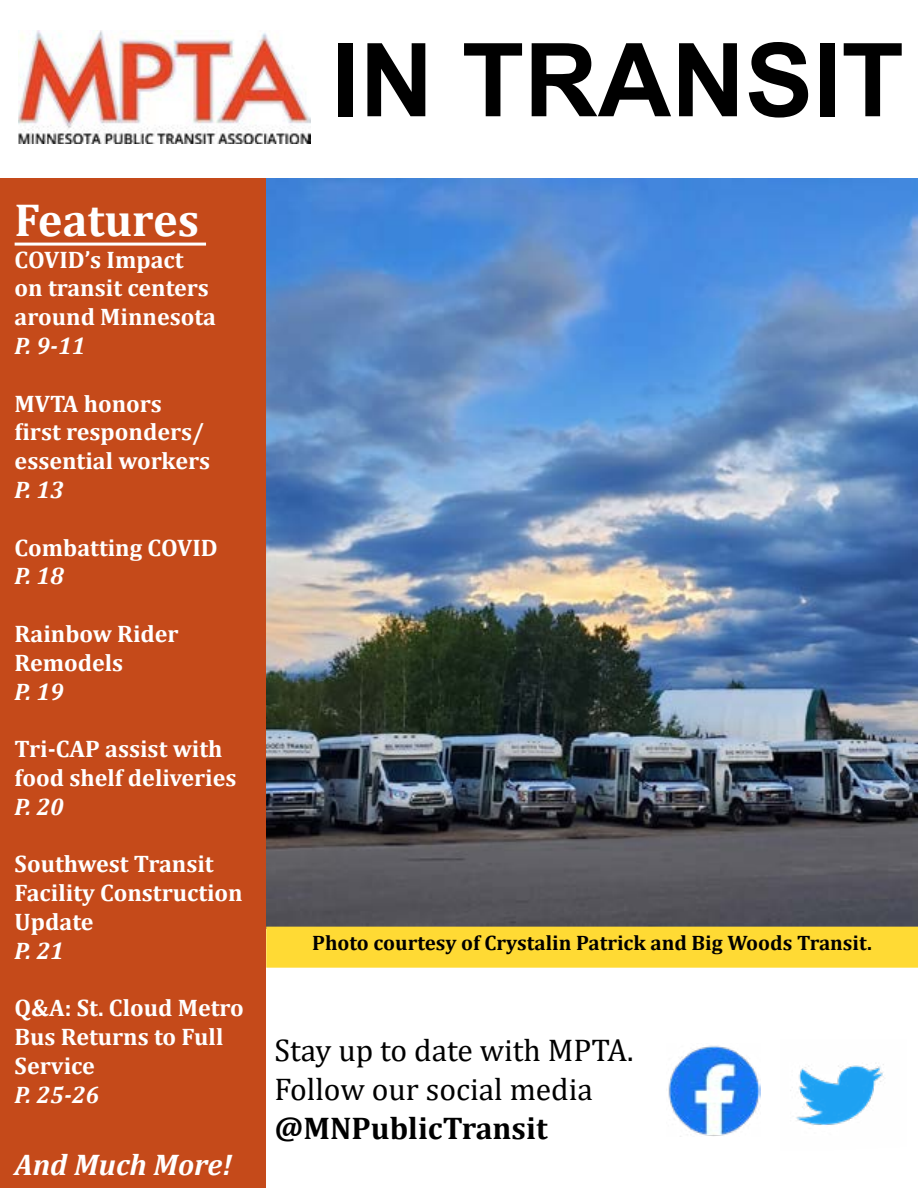
<style>
.page{position:relative;width:918px;height:1188px;background:#fff}
.page>*{position:absolute;margin:0;border:0;box-sizing:border-box;transform-origin:0 0}
.t1{font:700 102px "Arial";color:#000}
.t2{font:700 46.5px "Cambria";color:#fff}
.t3{font:31.5px/39px "Cambria";color:#000}
.t4{font:700 31.5px "Cambria";color:#000}
.t5{font:italic 700 30px "Cambria";color:#fff}
.t6{font:700 24px/28.8px "Cambria";color:#fff}
.t7{font:italic 700 24px "Cambria";color:#fff}
.t8{font:700 21px "Cambria";color:#000}
</style>
<div class="page">
<div style="left:0;top:178px;width:266px;height:1010px;background:#c54a1a"></div>
<img style="left:18px;top:30px;width:292px;height:114px">
<img style="left:668px;top:1045px;width:92px;height:92px">
<img style="left:790px;top:1063px;width:94px;height:62px">
<img style="left:266px;top:178px;width:652px;height:749px">
<div style="left:267px;top:927px;width:650px;height:40px;background:#ffda34"></div>
<div style="left:266px;top:927px;width:652px;height:41px;border:2px solid #ffda34"></div>
<hr style="left:15px;top:243px;width:191px;height:3px;background:#fff">
<h1 class="t1" style="left:332px;top:9px;width:574px">IN TRANSIT</h1>
<h2 class="t2" style="left:15px;top:187px;width:186px">Features</h2>
<p class="t6" style="left:15px;top:244px;width:203px">COVID’s Impact on transit centers around Minnesota</p>
<p class="t7" style="left:15px;top:329px;width:72px">P. 9-11</p>
<p class="t6" style="left:15px;top:388px;width:197px">MVTA honors first responders/ essential workers</p>
<p class="t7" style="left:15px;top:473px;width:51px">P. 13</p>
<p class="t6" style="left:15px;top:532px;width:205px">Combatting COVID</p>
<p class="t7" style="left:15px;top:559px;width:51px">P. 18</p>
<p class="t6" style="left:15px;top:619px;width:166px">Rainbow Rider<br>Remodels</p>
<p class="t7" style="left:15px;top:675px;width:51px">P. 19</p>
<p class="t6" style="left:15px;top:734px;width:223px">Tri-CAP assist with food shelf deliveries</p>
<p class="t7" style="left:15px;top:790px;width:51px">P. 20</p>
<p class="t6" style="left:15px;top:849px;width:230px">Southwest Transit<br>Facility Construction<br>Update</p>
<p class="t7" style="left:15px;top:934px;width:51px">P. 21</p>
<p class="t6" style="left:15px;top:993px;width:231px">Q&amp;A: St. Cloud Metro<br>Bus Returns to Full<br>Service</p>
<p class="t7" style="left:15px;top:1078px;width:86px">P. 25-26</p>
<p class="t5" style="left:15px;top:1143px;width:219px">And Much More!</p>
<p class="t8" style="left:312px;top:928px;width:561px">Photo courtesy of Crystalin Patrick and Big Woods Transit.</p>
<h3 class="t3" style="left:274px;top:1031px;width:361px">Stay up to date with MPTA.<br>Follow our social media</h3>
<h3 class="t4" style="left:274px;top:1106px;width:274px">@MNPublicTransit</h3>
</div>
